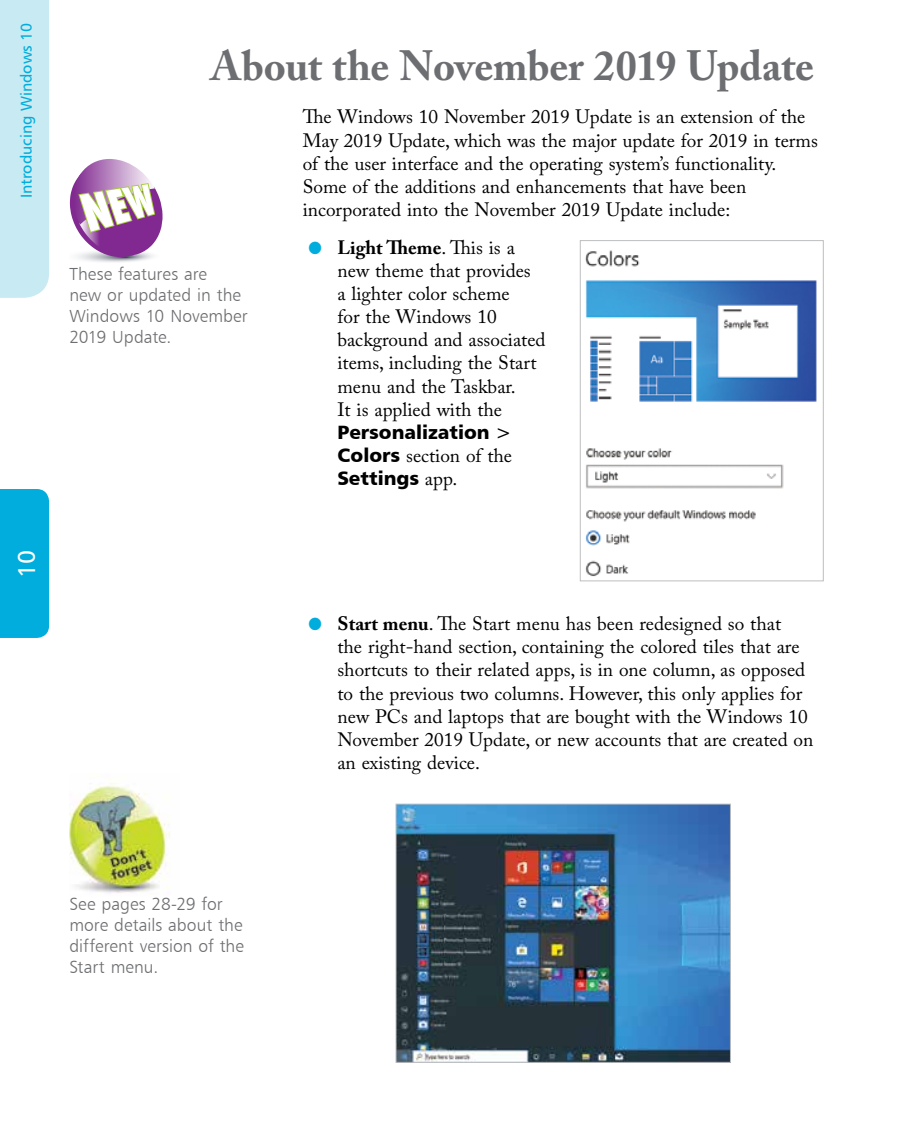
<style>
.page{position:relative;width:923px;height:1127px;background:#fff}
.page>*{position:absolute;margin:0;border:0;box-sizing:border-box;transform-origin:0 0}
.t1{font:700 42px "Adobe Caslon Pro";letter-spacing:-.005em;color:#6d6e71}
.t2{font:24.5px "Humanist 777 BT Roman B";color:#fff}
.t3{font:19.25px/23.1px "Adobe Caslon Pro";color:#000}
.t4{font:19.25px "Humanist 777 BT Black B";color:#000}
.t5{font:17.5px/21px "Humanist 777 BT Light B";color:#6d6e71}
.t6{font:15.75px "Humanist 777 BT Roman B";color:#00addc}
.s1{font-family:"Humanist 777 BT Roman B";font-size:42px;color:#00addc}
.s2{font-weight:700}
.s3{font-family:"Humanist 777 BT Roman B"}
.s4{font-family:"Humanist 777 BT Black B"}
.s5{font-family:"Adobe Caslon Pro"}
</style>
<div class="page">
<div style="left:0;top:489px;width:49px;height:148px;background:#00addc"></div>
<div style="left:0;top:0;width:49px;height:298px;background:#c8eaf3"></div>
<svg style="left:69px;top:159px;width:94px;height:103px"></svg>
<img style="left:397px;top:805px;width:332px;height:255px">
<div style="left:395px;top:803px;width:336px;height:259px;border:1px solid #bcbec0"></div>
<img style="left:585px;top:250px;width:232px;height:327px">
<div style="left:580px;top:240px;width:243px;height:341px;border:1px solid #bcbec0"></div>
<img style="left:69px;top:783px;width:101px;height:110px">
<p class="t6" style="left:17px;top:198px;width:177px;rotate:-90deg">Introducing Windows 10</p>
<p class="t2" style="left:12px;top:577px;width:30px;rotate:-90deg">10</p>
<h1 class="t1" style="left:211px;top:41px;width:604px">About the November 2019 Update</h1>
<p class="t3" style="left:303px;top:105px;width:517px">The Windows 10 November 2019 Update is an extension of the May 2019 Update, which was the major update for 2019 in terms of the user interface and the operating system’s functionality.<br>Some of the additions and enhancements that have been incorporated into the November 2019 Update include:</p>
<p class="t3" style="left:337px;top:235px;width:210px;text-indent:-35px"><span class="s1">•</span> <span class="s2">Light Theme</span>. This is a new theme that provides<br>a lighter color scheme<br>for the Windows 10 background and associated items, including the Start menu and the Taskbar.<br>It is applied with the</p>
<p class="t4" style="left:337px;top:419px;width:176px">Personalization <span class="s3">&gt;</span></p>
<p class="t3" style="left:337px;top:443px;width:176px"><span class="s4">Colors</span> section of the</p>
<p class="t4" style="left:337px;top:466px;width:121px">Settings <span class="s5">app.</span></p>
<p class="t5" style="left:69px;top:263px;width:180px">These features are<br>new or updated in the<br>Windows 10 November<br>2019 Update.</p>
<p class="t3" style="left:337px;top:611px;width:477px;text-indent:-35px"><span class="s1">•</span> <span class="s2">Start menu</span>. The Start menu has been redesigned so that<br>the right-hand section, containing the colored tiles that are shortcuts to their related apps, is in one column, as opposed to the previous two columns. However, this only applies for new PCs and laptops that are bought with the Windows 10<br>November 2019 Update, or new accounts that are created on an existing device.</p>
<p class="t5" style="left:69px;top:892px;width:176px">See pages 28-29 for more details about the different version of the<br>Start menu.</p>
</div>
